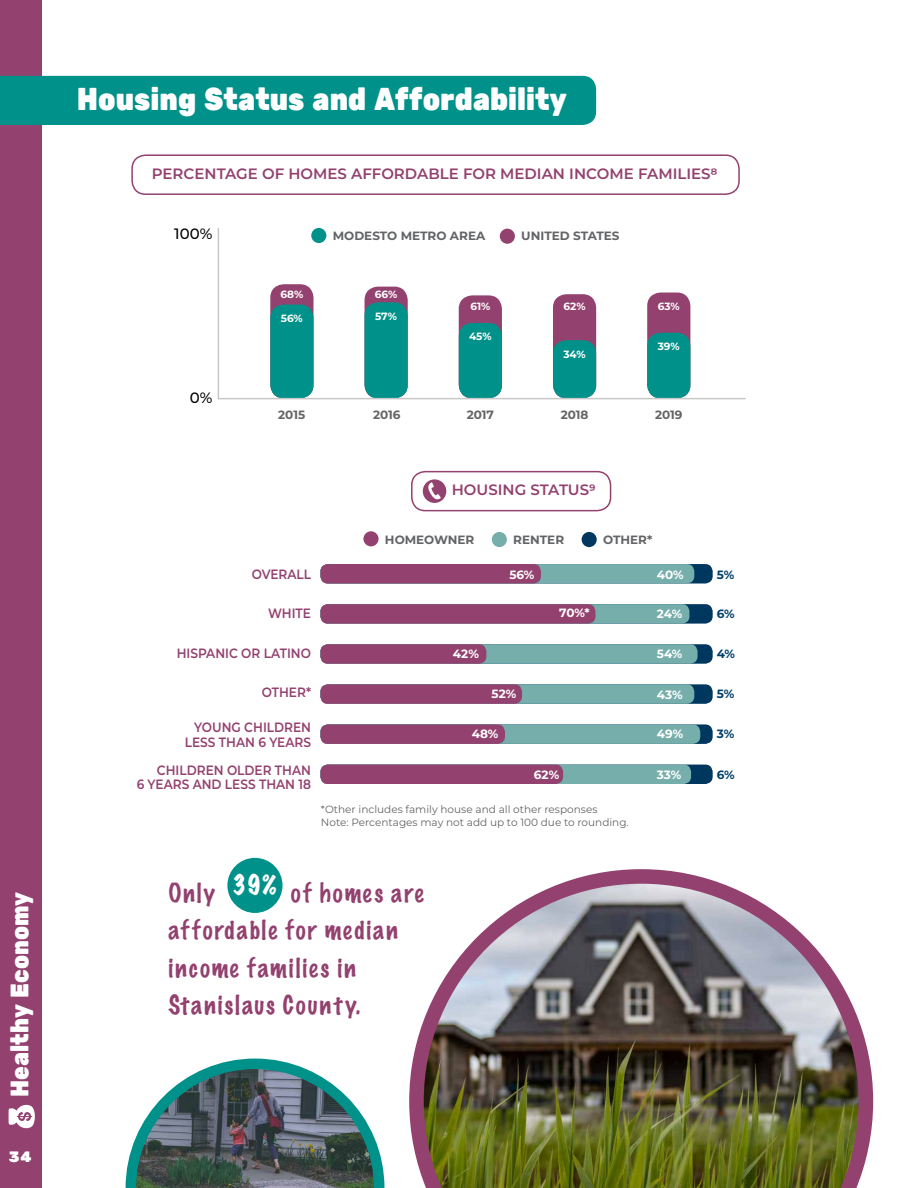
<style>
.page{position:relative;width:918px;height:1188px;background:#fff}
.page>*{position:absolute;margin:0;border:0;box-sizing:border-box;transform-origin:0 0}
.t1{font:31.5px "Rubik One";color:#fff;scale:.86 1}
.t2{font:25.2px "Rubik One";color:#fff;scale:.86 1}
.t3{font:expanded 24.15px "Marker Felt";color:#fff;scale:.9 1}
.t4{font:100 24px/37.5px "Marker Felt";letter-spacing:.08em;color:#93416f}
.t5{font:600 15px "Montserrat";color:#93416f}
.t6{font:500 15px "Montserrat";color:#000}
.t7{font:15px "Rubik One";color:#fff}
.t8{font:600 13.5px/14.2px "Montserrat";color:#93416f;text-align:right;scale:.9 1}
.t9{font:700 12px "Montserrat";color:#636466}
.t10{font:700 12px "Montserrat";letter-spacing:.165em;color:#fff}
.t11{font:700 12px "Montserrat";color:#00406b}
.t12{font:10.5px/13.5px "Montserrat";color:#636466}
.t13{font:700 10.5px "Montserrat";color:#fff}
</style>
<div class="page">
<div style="left:0;top:0;width:42px;height:1188px;background:#93416f"></div>
<div style="left:0;top:76px;width:596px;height:49px;background:#00928a"></div>
<div style="left:131px;top:154px;width:609px;height:41px;border:2px solid #93416f;border-radius:14px"></div>
<div style="left:411px;top:471px;width:200px;height:40px;border:2px solid #93416f;border-radius:14px"></div>
<img style="left:409px;top:869px;width:464px;height:319px">
<svg style="left:126px;top:1059px;width:258px;height:129px"></svg>
<div style="left:270px;top:284px;width:44px;height:114px;background:#93416f;border-radius:13px"></div>
<div style="left:270px;top:305px;width:44px;height:93px;background:#00928a;border-radius:13px"></div>
<div style="left:365px;top:287px;width:43px;height:111px;background:#93416f;border-radius:13px"></div>
<div style="left:365px;top:302px;width:43px;height:96px;background:#00928a;border-radius:14px"></div>
<div style="left:459px;top:295px;width:43px;height:103px;background:#93416f;border-radius:13px"></div>
<div style="left:459px;top:323px;width:43px;height:75px;background:#00928a;border-radius:13px"></div>
<div style="left:553px;top:294px;width:43px;height:104px;background:#93416f;border-radius:13px"></div>
<div style="left:553px;top:340px;width:43px;height:58px;background:#00928a;border-radius:13px"></div>
<div style="left:647px;top:293px;width:43px;height:105px;background:#93416f;border-radius:13px"></div>
<div style="left:647px;top:333px;width:43px;height:65px;background:#00928a;border-radius:13px"></div>
<div style="left:311px;top:228px;width:15px;height:15px;background:#00928a;border-radius:50%"></div>
<div style="left:363px;top:531px;width:16px;height:15px;background:#93416f;border-radius:50%"></div>
<div style="left:500px;top:229px;width:15px;height:15px;background:#93416f;border-radius:50%"></div>
<div style="left:492px;top:532px;width:15px;height:15px;background:#76aeab;border-radius:50%"></div>
<div style="left:582px;top:532px;width:15px;height:15px;background:#00375f;border-radius:50%"></div>
<div style="left:227px;top:858px;width:56px;height:55px;background:#00928a;border-radius:50%"></div>
<svg style="left:9px;top:1104px;width:26px;height:25px"></svg>
<svg style="left:423px;top:479px;width:23px;height:24px"></svg>
<hr style="left:218px;top:398px;width:528px;height:1px;background:#c7c8ca">
<hr style="left:218px;top:228px;width:1px;height:171px;background:#c7c8ca">
<div style="left:320px;top:564px;width:393px;height:20px;background:#00375f;border-radius:8px"></div>
<div style="left:320px;top:564px;width:374px;height:20px;background:#76aeab;border-radius:8px"></div>
<div style="left:320px;top:564px;width:221px;height:20px;background:#93416f;border-radius:8px"></div>
<div style="left:320px;top:604px;width:393px;height:20px;background:#00375f;border-radius:8px"></div>
<div style="left:320px;top:604px;width:369px;height:20px;background:#76aeab;border-radius:8px"></div>
<div style="left:320px;top:604px;width:275px;height:20px;background:#93416f;border-radius:8px"></div>
<div style="left:320px;top:644px;width:393px;height:20px;background:#00375f;border-radius:8px"></div>
<div style="left:320px;top:644px;width:378px;height:20px;background:#76aeab;border-radius:8px"></div>
<div style="left:320px;top:644px;width:166px;height:20px;background:#93416f;border-radius:8px"></div>
<div style="left:320px;top:684px;width:393px;height:20px;background:#00375f;border-radius:8px"></div>
<div style="left:320px;top:684px;width:374px;height:20px;background:#76aeab;border-radius:8px"></div>
<div style="left:320px;top:684px;width:202px;height:20px;background:#93416f;border-radius:7px"></div>
<div style="left:320px;top:724px;width:393px;height:20px;background:#00375f;border-radius:8px"></div>
<div style="left:320px;top:724px;width:380px;height:20px;background:#76aeab;border-radius:8px"></div>
<div style="left:320px;top:724px;width:185px;height:20px;background:#93416f;border-radius:8px"></div>
<div style="left:320px;top:765px;width:393px;height:19px;background:#00375f;border-radius:8px"></div>
<div style="left:320px;top:765px;width:371px;height:19px;background:#76aeab;border-radius:8px"></div>
<div style="left:320px;top:765px;width:243px;height:19px;background:#93416f;border-radius:8px"></div>
<h2 class="t2" style="left:5px;top:1097px;width:239px;rotate:-90deg">Healthy Economy</h2>
<p class="t7" style="left:9px;top:1148px;width:25px">34</p>
<h1 class="t1" style="left:77px;top:80px;width:571px">Housing Status and Affordability</h1>
<p class="t5" style="left:152px;top:163px;width:567px">PERCENTAGE OF HOMES AFFORDABLE FOR MEDIAN INCOME FAMILIES8</p>
<p class="t6" style="left:174px;top:223px;width:40px">100%</p>
<p class="t6" style="left:190px;top:387px;width:24px">0%</p>
<p class="t9" style="left:333px;top:227px;width:154px">MODESTO METRO AREA</p>
<p class="t13" style="left:281px;top:287px;width:24px">68%</p>
<p class="t13" style="left:375px;top:287px;width:24px">66%</p>
<p class="t9" style="left:521px;top:227px;width:100px">UNITED STATES</p>
<p class="t13" style="left:281px;top:310px;width:23px">56%</p>
<p class="t13" style="left:375px;top:309px;width:23px">57%</p>
<p class="t13" style="left:470px;top:298px;width:22px">61%</p>
<p class="t13" style="left:563px;top:298px;width:24px">62%</p>
<p class="t13" style="left:658px;top:298px;width:24px">63%</p>
<p class="t13" style="left:469px;top:329px;width:24px">45%</p>
<p class="t13" style="left:563px;top:346px;width:24px">34%</p>
<p class="t13" style="left:658px;top:339px;width:24px">39%</p>
<p class="t9" style="left:278px;top:406px;width:28px">2015</p>
<p class="t9" style="left:373px;top:406px;width:29px">2016</p>
<p class="t9" style="left:467px;top:406px;width:29px">2017</p>
<p class="t9" style="left:561px;top:406px;width:29px">2018</p>
<p class="t9" style="left:655px;top:406px;width:29px">2019</p>
<p class="t5" style="left:452px;top:479px;width:145px">HOUSING STATUS9</p>
<p class="t9" style="left:385px;top:531px;width:91px">HOMEOWNER</p>
<p class="t9" style="left:513px;top:531px;width:52px">RENTER</p>
<p class="t9" style="left:603px;top:531px;width:51px">OTHER*</p>
<p class="t8" style="left:252px;top:566px;width:67px">OVERALL</p>
<p class="t8" style="left:268px;top:606px;width:49px">WHITE</p>
<p class="t8" style="left:177px;top:645px;width:151px">HISPANIC OR LATINO</p>
<p class="t8" style="left:262px;top:685px;width:56px">OTHER*</p>
<p class="t8" style="left:185px;top:720px;width:142px">YOUNG CHILDREN<br>LESS THAN 6 YEARS</p>
<p class="t8" style="left:137px;top:762px;width:195px">CHILDREN OLDER THAN<br>6 YEARS AND LESS THAN 18</p>
<p class="t10" style="left:453px;top:645px;width:27px">42%</p>
<p class="t10" style="left:509px;top:566px;width:27px">56%</p>
<p class="t10" style="left:492px;top:686px;width:26px">52%</p>
<p class="t10" style="left:472px;top:725px;width:28px">48%</p>
<p class="t10" style="left:559px;top:605px;width:32px">70%*</p>
<p class="t10" style="left:534px;top:766px;width:27px">62%</p>
<p class="t12" style="left:321px;top:802px;width:309px">*Other includes family house and all other responses<br>Note: Percentages may not add up to 100 due to rounding.</p>
<h3 class="t3" style="left:232px;top:866px;width:50px">39%</h3>
<h3 class="t4" style="left:168px;top:874px;width:257px">Only 38% of homes are affordable for median income families in<br>Stanislaus County.</h3>
<p class="t10" style="left:657px;top:566px;width:28px">40%</p>
<p class="t10" style="left:657px;top:605px;width:27px">24%</p>
<p class="t10" style="left:657px;top:646px;width:27px">54%</p>
<p class="t10" style="left:657px;top:686px;width:27px">43%</p>
<p class="t10" style="left:657px;top:725px;width:28px">49%</p>
<p class="t10" style="left:657px;top:766px;width:26px">33%</p>
<p class="t11" style="left:717px;top:766px;width:19px">6%</p>
<p class="t11" style="left:717px;top:566px;width:19px">5%</p>
<p class="t11" style="left:717px;top:605px;width:19px">6%</p>
<p class="t11" style="left:717px;top:645px;width:20px">4%</p>
<p class="t11" style="left:717px;top:686px;width:19px">5%</p>
<p class="t11" style="left:717px;top:725px;width:19px">3%</p>
</div>
